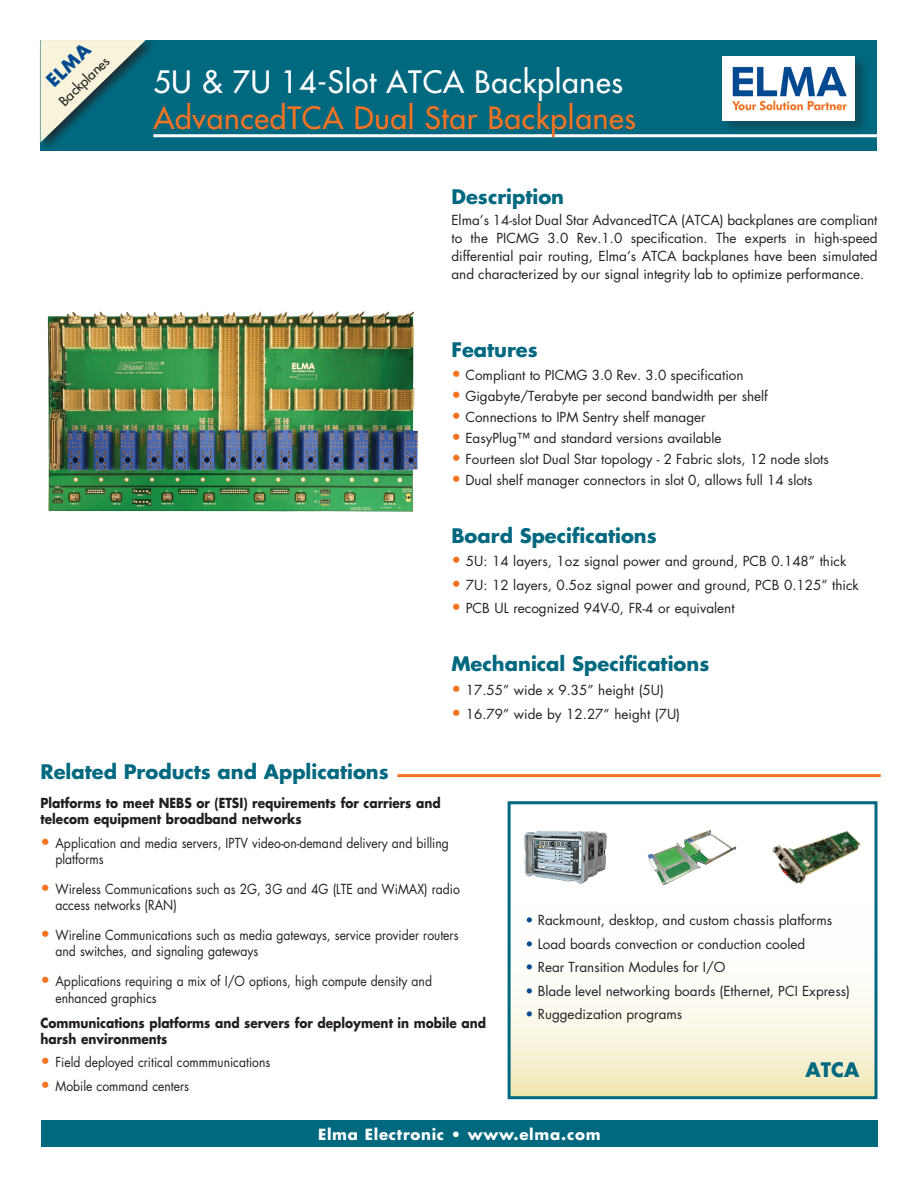
<style>
.page{position:relative;width:918px;height:1188px;background:#fff}
.page>*{position:absolute;margin:0;border:0;box-sizing:border-box;transform-origin:0 0}
.t1{font:500 30px "Futura Std";letter-spacing:.025em;color:#f47321}
.t2{font:500 30px "Futura Std";letter-spacing:.025em;color:#fff}
.t3{font:700 19.5px "Futura Std";color:#00687f}
.t4{font:700 18px "Futura Std";color:#014990}
.t5{font:700 15px "Futura Std";letter-spacing:.05em;color:#fff}
.t6{font:13.5px/18px "Futura Std";color:#231f20;text-align:justify}
.t7{font:13.5px/16.2px "Futura Std";color:#231f20;scale:.9 1}
.t8{font:700 13.5px/16.2px "Futura Std";color:#231f20;scale:.9 1}
.t9{font:500 13.5px "Futura Std";color:#231f20}
.s1{font-size:16.5px;color:#f47321}
.s2{color:#014990}
</style>
<div class="page">
<div style="left:41px;top:1120px;width:837px;height:28px;background:#00687f"></div>
<div style="left:40px;top:40px;width:838px;height:111px;background:#00687f"></div>
<div style="left:37px;top:37px;width:120px;height:117px;background:#231f20;opacity:.75"></div>
<svg style="left:40px;top:40px;width:106px;height:102px"></svg>
<hr style="left:40px;top:37px;width:110px;height:3px;background:#fff">
<hr style="left:153px;top:134px;width:725px;height:3px;background:#fff">
<div style="left:721px;top:55px;width:148px;height:80px;background:#231f20;opacity:.37"></div>
<div style="left:723px;top:56px;width:132px;height:64px;background:#fff"></div>
<img style="left:732px;top:66px;width:115px;height:45px">
<hr style="left:397px;top:774px;width:484px;height:3px;background:#f47321">
<svg style="left:512px;top:990px;width:362px;height:105px"></svg>
<div style="left:508px;top:801px;width:370px;height:298px;border:3px solid #00687f"></div>
<img style="left:524px;top:831px;width:83px;height:53px">
<img style="left:647px;top:830px;width:90px;height:56px">
<img style="left:761px;top:801px;width:106px;height:83px">
<img style="left:47px;top:311px;width:371px;height:201px">
<h3 class="t4" style="left:41px;top:75px;width:55px;rotate:-44deg">ELMA</h3>
<p class="t9" style="left:55px;top:97px;width:65px;rotate:-44deg">Backplanes</p>
<h1 class="t2" style="left:153px;top:63px;width:471px">5U &amp; 7U 14-Slot ATCA Backplanes</h1>
<h1 class="t1" style="left:153px;top:99px;width:484px">AdvancedTCA Dual Star Backplanes</h1>
<h2 class="t3" style="left:451px;top:184px;width:114px">Description</h2>
<p class="t6" style="left:451px;top:211px;width:428px">Elma’s 14-slot Dual Star AdvancedTCA (ATCA) backplanes are compliant to the PICMG 3.0 Rev.1.0 specification. The experts in high-speed differential pair routing, Elma’s ATCA backplanes have been simulated and characterized by our signal integrity lab to optimize performance.</p>
<h2 class="t3" style="left:451px;top:336px;width:88px">Features</h2>
<p class="t6" style="left:451px;top:367px;width:294px"><span class="s1">•</span> Compliant to PICMG 3.0 Rev. 3.0 specification</p>
<p class="t6" style="left:451px;top:388px;width:318px"><span class="s1">•</span> Gigabyte/Terabyte per second bandwidth per shelf</p>
<p class="t6" style="left:451px;top:409px;width:256px"><span class="s1">•</span> Connections to IPM Sentry shelf manager</p>
<p class="t6" style="left:451px;top:430px;width:271px"><span class="s1">•</span> EasyPlug™ and standard versions available</p>
<p class="t6" style="left:451px;top:451px;width:379px"><span class="s1">•</span> Fourteen slot Dual Star topology - 2 Fabric slots, 12 node slots</p>
<p class="t6" style="left:451px;top:472px;width:363px"><span class="s1">•</span> Dual shelf manager connectors in slot 0, allows full 14 slots</p>
<h2 class="t3" style="left:451px;top:523px;width:207px">Board Specifications</h2>
<p class="t6" style="left:451px;top:553px;width:396px"><span class="s1">•</span> 5U: 14 layers, 1oz signal power and ground, PCB 0.148” thick</p>
<p class="t6" style="left:451px;top:576px;width:409px"><span class="s1">•</span> 7U: 12 layers, 0.5oz signal power and ground, PCB 0.125” thick</p>
<p class="t6" style="left:451px;top:599px;width:285px"><span class="s1">•</span> PCB UL recognized 94V-0, FR-4 or equivalent</p>
<h2 class="t3" style="left:451px;top:651px;width:259px">Mechanical Specifications</h2>
<p class="t6" style="left:451px;top:682px;width:214px"><span class="s1">•</span> 17.55” wide x 9.35” height (5U)</p>
<p class="t6" style="left:451px;top:705px;width:230px"><span class="s1">•</span> 16.79” wide by 12.27” height (7U)</p>
<h2 class="t3" style="left:40px;top:759px;width:350px">Related Products and Applications</h2>
<p class="t8" style="left:40px;top:794px;width:446px">Platforms to meet NEBS or (ETSI) requirements for carriers and telecom equipment broadband networks</p>
<p class="t7" style="left:56px;top:835px;width:439px;text-indent:-15px"><span class="s1">•</span> Application and media servers, IPTV video-on-demand delivery and billing platforms</p>
<p class="t7" style="left:56px;top:881px;width:451px;text-indent:-15px"><span class="s1">•</span> Wireless Communications such as 2G, 3G and 4G (LTE and WiMAX) radio access networks (RAN)</p>
<p class="t7" style="left:56px;top:927px;width:449px;text-indent:-15px"><span class="s1">•</span> Wireline Communications such as media gateways, service provider routers and switches, and signaling gateways</p>
<p class="t7" style="left:56px;top:974px;width:420px;text-indent:-15px"><span class="s1">•</span> Applications requiring a mix of I/O options, high compute density and enhanced graphics</p>
<p class="t8" style="left:40px;top:1014px;width:497px">Communications platforms and servers for deployment in mobile and harsh environments</p>
<p class="t7" style="left:40px;top:1055px;width:257px"><span class="s1">•</span> Field deployed critical commmunications</p>
<p class="t7" style="left:40px;top:1078px;width:167px"><span class="s1">•</span> Mobile command centers</p>
<p class="t6" style="left:526px;top:912px;width:308px"><span class="s2">•</span> Rackmount, desktop, and custom chassis platforms</p>
<p class="t6" style="left:526px;top:935px;width:281px"><span class="s2">•</span> Load boards convection or conduction cooled</p>
<p class="t6" style="left:526px;top:958px;width:201px"><span class="s2">•</span> Rear Transition Modules for I/O</p>
<p class="t6" style="left:526px;top:982px;width:326px"><span class="s2">•</span> Blade level networking boards (Ethernet, PCI Express)</p>
<p class="t6" style="left:526px;top:1005px;width:158px"><span class="s2">•</span> Ruggedization programs</p>
<h2 class="t3" style="left:806px;top:1057px;width:55px">ATCA</h2>
<p class="t5" style="left:318px;top:1125px;width:284px">Elma Electronic • www.elma.com</p>
</div>
